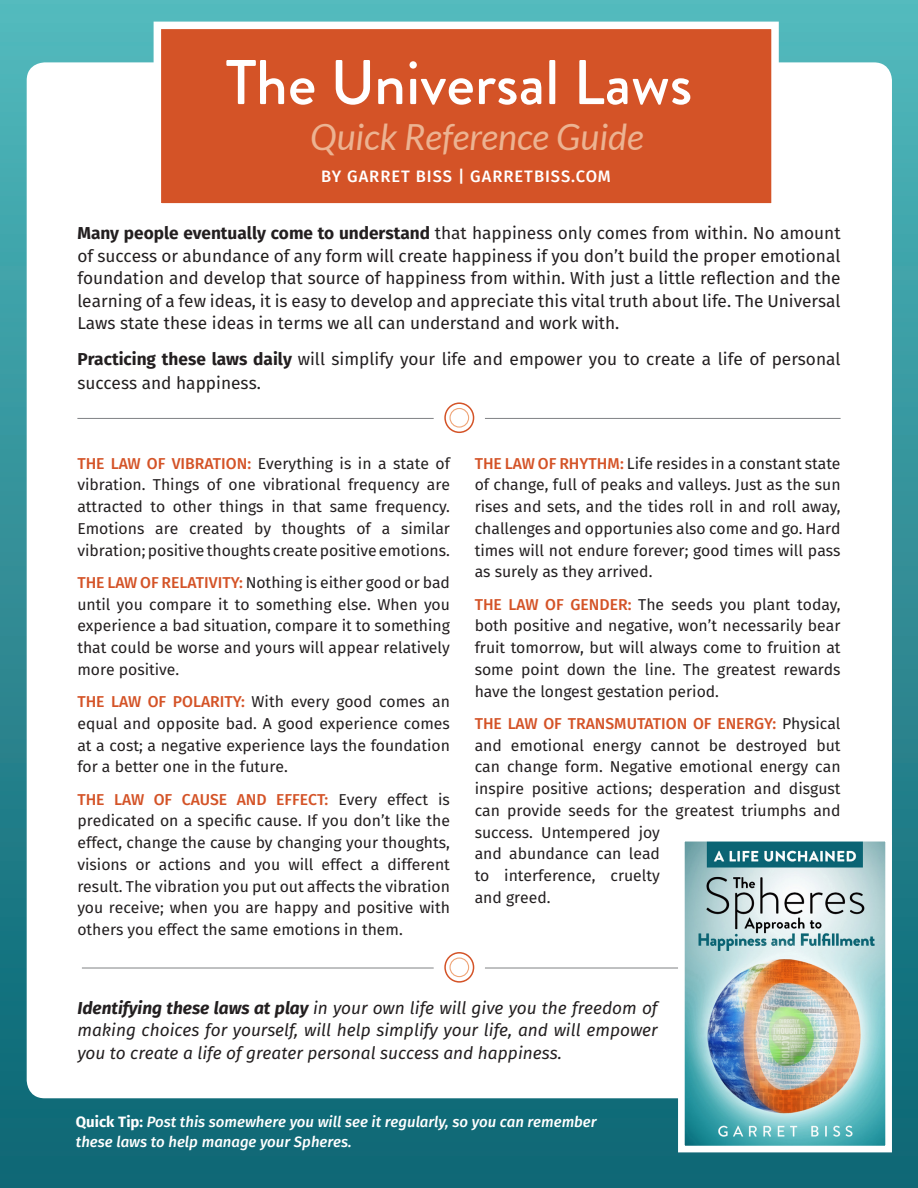
<style>
.page{position:relative;width:918px;height:1188px;background:#fff}
.page>*{position:absolute;margin:0;border:0;box-sizing:border-box;transform-origin:0 0}
.t1{font:500 63px "Brandon Grotesque";color:#fff}
.t2{font:italic 36px "Lato";color:#ecb392}
.t3{font:17.25px/22.5px "Fira Sans";color:#231f20;text-align:justify}
.t4{font:italic 17.25px/22.5px "Fira Sans";color:#231f20;text-align:justify}
.t5{font:500 16.5px "Fira Sans";letter-spacing:.06em;color:#fff}
.t6{font:15.75px/21.8px "Fira Sans";color:#231f20;text-align:justify}
.t7{font:italic 500 15px/19.5px "Fira Sans";color:#fff}
.s1{font-weight:700}
.s2{font-weight:500;color:#d45327}
.s3{font-weight:700;font-style:normal}
</style>
<div class="page">
<div style="left:0;top:0;width:918px;height:1188px;background:linear-gradient(to bottom,#54b8bc,#0e6674)"></div>
<div style="left:27px;top:62px;width:865px;height:1036px;background:#fff;border-radius:18px"></div>
<hr style="left:82px;top:968px;width:725px;height:1px;background:#808285">
<div style="left:434px;top:942px;width:51px;height:51px;background:#fff;border-radius:50%"></div>
<svg style="left:445px;top:953px;width:29px;height:29px"></svg>
<div style="left:444px;top:952px;width:30px;height:31px;border:2px solid #d45327;border-radius:50%"></div>
<div style="left:450px;top:958px;width:19px;height:19px;background:#fff;border-radius:50%"></div>
<div style="left:449px;top:957px;width:20px;height:20px;border:1px solid #efa578;border-radius:50%"></div>
<img style="left:686px;top:843px;width:198px;height:301px">
<div style="left:678px;top:835px;width:214px;height:317px;border:7px solid #fff"></div>
<div style="left:154px;top:22px;width:625px;height:189px;background:#d45327;border:8px solid #fff"></div>
<hr style="left:77px;top:418px;width:764px;height:1px;background:#808285">
<div style="left:434px;top:392px;width:51px;height:51px;background:#fff;border-radius:50%"></div>
<svg style="left:445px;top:403px;width:29px;height:29px"></svg>
<div style="left:444px;top:402px;width:30px;height:31px;border:2px solid #d45327;border-radius:50%"></div>
<div style="left:450px;top:408px;width:19px;height:19px;background:#fff;border-radius:50%"></div>
<div style="left:449px;top:408px;width:20px;height:20px;border:1px solid #efa578;border-radius:50%"></div>
<p class="t1" style="left:226px;top:39px;width:468px">The Universal Laws</p>
<p class="t2" style="left:310px;top:116px;width:335px">Quick Reference Guide</p>
<p class="t5" style="left:321px;top:165px;width:291px">BY GARRET BISS | GARRETBISS.COM</p>
<p class="t3" style="left:77px;top:223px;width:765px"><span class="s1">Many people eventually come to understand</span> that happiness only comes from within. No amount of success or abundance of any form will create happiness if you don’t build the proper emotional foundation and develop that source of happiness from within. With just a little reflection and the learning of a few ideas, it is easy to develop and appreciate this vital truth about life. The Universal Laws state these ideas in terms we all can understand and work with.</p>
<p class="t3" style="left:77px;top:348px;width:765px;line-height:24px"><span class="s1">Practicing these laws daily</span> will simplify your life and empower you to create a life of personal success and happiness.</p>
<p class="t6" style="left:77px;top:453px;width:374px"><span class="s2">THE LAW OF VIBRATION:</span> Everything is in a state of vibration. Things of one vibrational frequency are attracted to other things in that same frequency.<br>Emotions are created by thoughts of a similar vibration; positive thoughts create positive emotions.</p>
<p class="t6" style="left:77px;top:573px;width:374px"><span class="s2">THE LAW OF RELATIVITY:</span> Nothing is either good or bad until you compare it to something else. When you experience a bad situation, compare it to something that could be worse and yours will appear relatively more positive.</p>
<p class="t6" style="left:77px;top:692px;width:374px"><span class="s2">THE LAW OF POLARITY:</span> With every good comes an equal and opposite bad. A good experience comes at a cost; a negative experience lays the foundation for a better one in the future.</p>
<p class="t6" style="left:77px;top:789px;width:374px"><span class="s2">THE LAW OF CAUSE AND EFFECT:</span> Every effect is predicated on a specific cause. If you don’t like the effect, change the cause by changing your thoughts, visions or actions and you will effect a different result. The vibration you put out affects the vibration you receive; when you are happy and positive with others you effect the same emotions in them.</p>
<p class="t6" style="left:475px;top:453px;width:367px"><span class="s2">THE LAW OF RHYTHM:</span> Life resides in a constant state of change, full of peaks and valleys. Just as the sun rises and sets, and the tides roll in and roll away, challenges and opportunies also come and go. Hard times will not endure forever; good times will pass as surely as they arrived.</p>
<p class="t6" style="left:475px;top:594px;width:367px"><span class="s2">THE LAW OF GENDER:</span> The seeds you plant today, both positive and negative, won’t necessarily bear fruit tomorrow, but will always come to fruition at some point down the line. The greatest rewards have the longest gestation period.</p>
<p class="t6" style="left:475px;top:714px;width:367px;text-align:left"><span class="s2">THE LAW OF TRANSMUTATION OF ENERGY:</span> Physical and emotional energy cannot be destroyed but can change form. Negative emotional energy can inspire positive actions; desperation and disgust can provide seeds for the greatest triumphs and success. Untempered joy<br>and abundance can lead<br>to interference, cruelty<br>and greed.</p>
<p class="t4" style="left:77px;top:998px;width:582px"><span class="s1">Identifying these laws at play</span> in your own life will give you the freedom of making choices for yourself, will help simplify your life, and will empower you to create a life of greater personal success and happiness.</p>
<p class="t7" style="left:76px;top:1113px;width:522px"><span class="s3">Quick Tip:</span> Post this somewhere you will see it regularly, so you can remember these laws to help manage your Spheres.</p>
</div>
